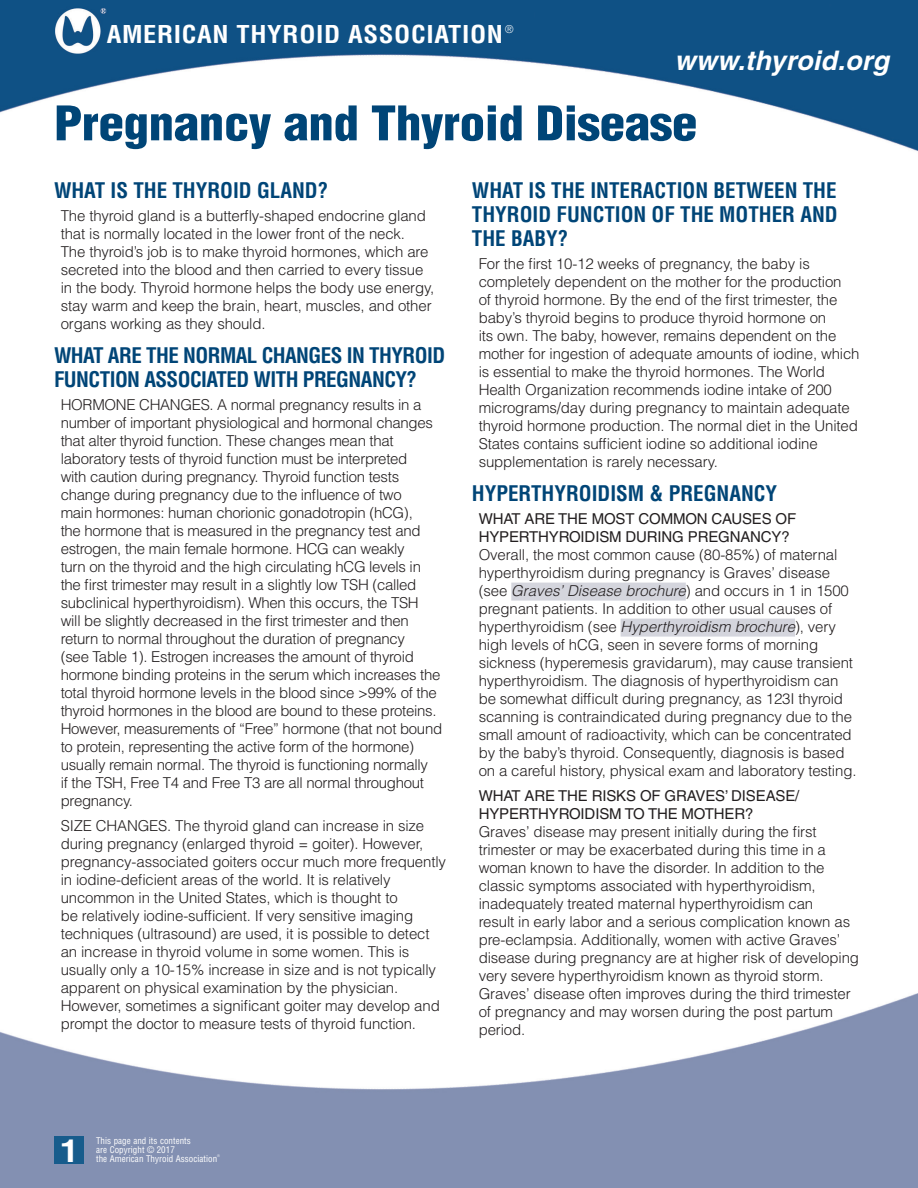
<style>
.page{position:relative;width:918px;height:1188px;background:#fff}
.page>*{position:absolute;margin:0;border:0;box-sizing:border-box;transform-origin:0 0}
.t1{font:900 condensed 46.5px "Helvetica";letter-spacing:-.01em;color:#004577;scale:1.1 1}
.t2{font:700 condensed 30px "Helvetica";color:#fff;scale:1.18 1}
.t3{font:italic 700 27px "Helvetica";letter-spacing:.01em;color:#fff}
.t4{font:700 condensed 24px "Helvetica";letter-spacing:.025em;color:#fff;scale:1.1 1}
.t5{font:700 condensed 21px/24px "Helvetica";color:#004577;text-align:justify}
.t6{font:700 condensed 21px/24px "Helvetica";letter-spacing:-.025em;color:#004577}
.t7{font:300 15px/18px "Helvetica";letter-spacing:-.01em;color:#231f20}
.t8{font:15px/18px "Helvetica";letter-spacing:-.01em;color:#231f20}
.t9{font:300 condensed 10.5px "Helvetica";color:#fff}
.t10{font:condensed 9px/9px "Helvetica";letter-spacing:.005em;color:#fff}
.t11{font:300 condensed 3.45px "Helvetica";color:#fff}
.s1{font-style:italic}
</style>
<div class="page">
<img style="left:0;top:0;width:918px;height:1188px">
<div style="left:55px;top:1136px;width:29px;height:28px;background:#175c8c"></div>
<div style="left:511px;top:583px;width:175px;height:18px;background:#d4d5dd"></div>
<div style="left:621px;top:619px;width:174px;height:18px;background:#d4d5dd"></div>
<h3 class="t4" style="left:107px;top:19px;width:362px">AMERICAN THYROID ASSOCIATION</h3>
<p class="t9" style="left:505px;top:22px;width:10px">®</p>
<h3 class="t3" style="left:675px;top:44px;width:216px">www.thyroid.org</h3>
<h1 class="t1" style="left:54px;top:94px;width:586px">Pregnancy and Thyroid Disease</h1>
<h3 class="t5" style="left:472px;top:178px;width:367px">WHAT IS THE INTERACTION BETWEEN THE THYROID FUNCTION OF THE MOTHER AND THE BABY?</h3>
<p class="t7" style="left:479px;top:255px;width:382px">For the first 10-12 weeks of pregnancy, the baby is completely dependent on the mother for the production<br>of thyroid hormone. By the end of the first trimester, the baby’s thyroid begins to produce thyroid hormone on<br>its own. The baby, however, remains dependent on the mother for ingestion of adequate amounts of iodine, which is essential to make the thyroid hormones. The World Health Organization recommends iodine intake of 200 micrograms/day during pregnancy to maintain adequate thyroid hormone production. The normal diet in the United States contains sufficient iodine so additional iodine supplementation is rarely necessary.</p>
<h3 class="t5" style="left:472px;top:481px;width:307px">HYPERTHYROIDISM &amp; PREGNANCY</h3>
<p class="t8" style="left:479px;top:510px;width:319px">WHAT ARE THE MOST COMMON CAUSES OF<br>HYPERTHYROIDISM DURING PREGNANCY?</p>
<p class="t7" style="left:479px;top:546px;width:379px">Overall, the most common cause (80-85%) of maternal hyperthyroidism during pregnancy is Graves’ disease (see <span class="s1">Graves’ Disease brochure</span>) and occurs in 1 in 1500 pregnant patients. In addition to other usual causes of hyperthyroidism (see <span class="s1">Hyperthyroidism brochure</span>), very high levels of hCG, seen in severe forms of morning sickness (hyperemesis gravidarum), may cause transient hyperthyroidism. The diagnosis of hyperthyroidism can be somewhat difficult during pregnancy, as 123I thyroid scanning is contraindicated during pregnancy due to the small amount of radioactivity, which can be concentrated by the baby’s thyroid. Consequently, diagnosis is based on a careful history, physical exam and laboratory testing.</p>
<p class="t8" style="left:479px;top:787px;width:322px">WHAT ARE THE RISKS OF GRAVES’ DISEASE/<br>HYPERTHYROIDISM TO THE MOTHER?</p>
<p class="t7" style="left:479px;top:822px;width:382px">Graves’ disease may present initially during the first trimester or may be exacerbated during this time in a woman known to have the disorder. In addition to the classic symptoms associated with hyperthyroidism, inadequately treated maternal hyperthyroidism can<br>result in early labor and a serious complication known as pre-eclampsia. Additionally, women with active Graves’ disease during pregnancy are at higher risk of developing very severe hyperthyroidism known as thyroid storm.<br>Graves’ disease often improves during the third trimester of pregnancy and may worsen during the post partum period.</p>
<h3 class="t5" style="left:54px;top:178px;width:276px">WHAT IS THE THYROID GLAND?</h3>
<p class="t7" style="left:61px;top:207px;width:375px">The thyroid gland is a butterfly-shaped endocrine gland that is normally located in the lower front of the neck.<br>The thyroid’s job is to make thyroid hormones, which are secreted into the blood and then carried to every tissue in the body. Thyroid hormone helps the body use energy, stay warm and keep the brain, heart, muscles, and other organs working as they should.</p>
<h3 class="t6" style="left:54px;top:343px;width:393px">WHAT ARE THE NORMAL CHANGES IN THYROID<br>FUNCTION ASSOCIATED WITH PREGNANCY?</h3>
<p class="t7" style="left:61px;top:396px;width:383px">HORMONE CHANGES. A normal pregnancy results in a number of important physiological and hormonal changes that alter thyroid function. These changes mean that laboratory tests of thyroid function must be interpreted<br>with caution during pregnancy. Thyroid function tests change during pregnancy due to the influence of two<br>main hormones: human chorionic gonadotropin (hCG),<br>the hormone that is measured in the pregnancy test and estrogen, the main female hormone. HCG can weakly<br>turn on the thyroid and the high circulating hCG levels in the first trimester may result in a slightly low TSH (called subclinical hyperthyroidism). When this occurs, the TSH will be slightly decreased in the first trimester and then return to normal throughout the duration of pregnancy<br>(see Table 1). Estrogen increases the amount of thyroid hormone binding proteins in the serum which increases the total thyroid hormone levels in the blood since &gt;99% of the thyroid hormones in the blood are bound to these proteins.<br>However, measurements of “Free” hormone (that not bound to protein, representing the active form of the hormone) usually remain normal. The thyroid is functioning normally<br>if the TSH, Free T4 and Free T3 are all normal throughout pregnancy.</p>
<p class="t7" style="left:61px;top:816px;width:387px">SIZE CHANGES. The thyroid gland can increase in size during pregnancy (enlarged thyroid = goiter). However, pregnancy-associated goiters occur much more frequently in iodine-deficient areas of the world. It is relatively uncommon in the United States, which is thought to<br>be relatively iodine-sufficient. If very sensitive imaging techniques (ultrasound) are used, it is possible to detect an increase in thyroid volume in some women. This is usually only a 10-15% increase in size and is not typically apparent on physical examination by the physician.<br>However, sometimes a significant goiter may develop and prompt the doctor to measure tests of thyroid function.</p>
<h2 class="t2" style="left:60px;top:1132px;width:16px">1</h2>
<p class="t10" style="left:96px;top:1136px;width:123px">This page and its contents<br>are Copyright © 2017<br>the American Thyroid Association</p>
<p class="t11" style="left:217px;top:1154px;width:4px">®</p>
</div>
